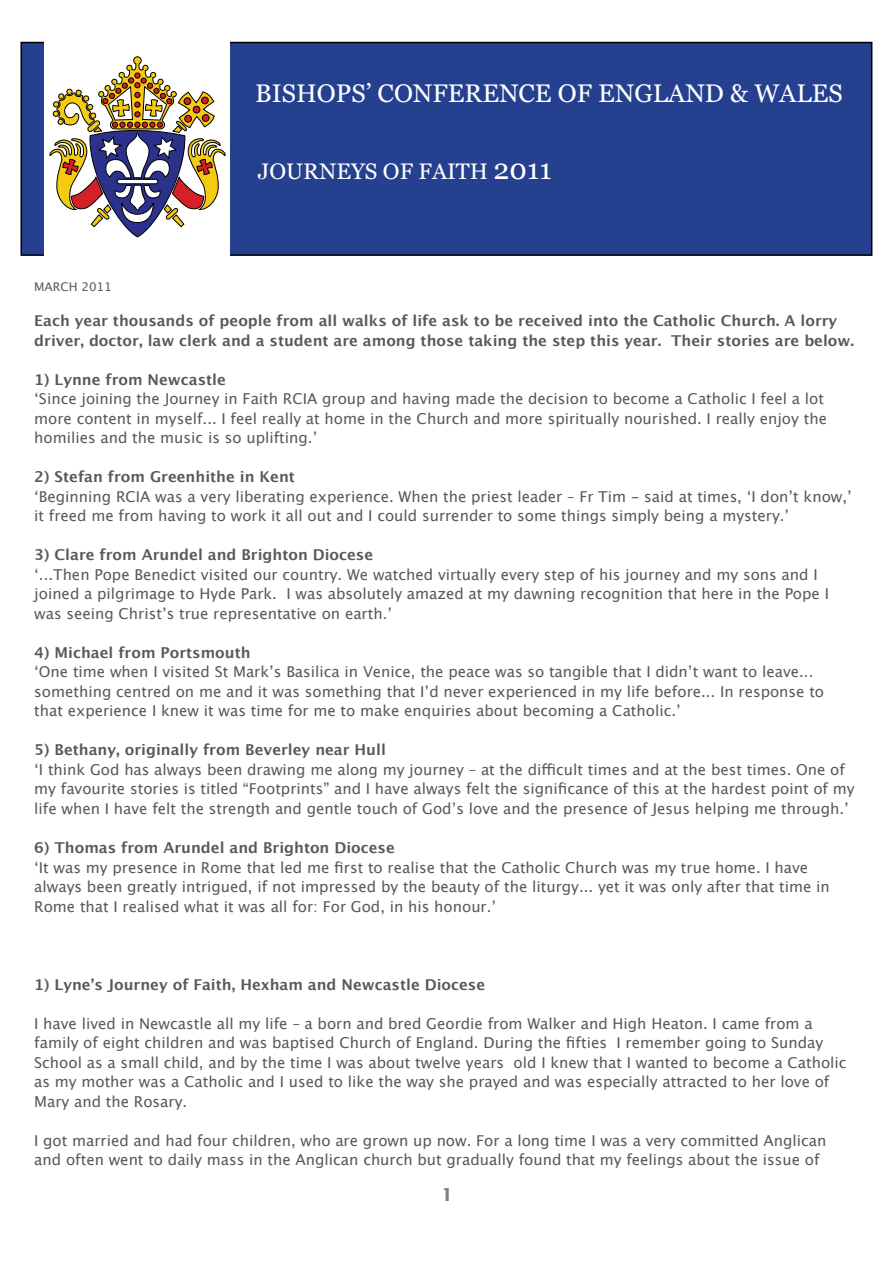
<style>
.page{position:relative;width:893px;height:1263px;background:#fff}
.page>*{position:absolute;margin:0;border:0;box-sizing:border-box;transform-origin:0 0}
.t1{font:25.5px "Georgia";color:#fff}
.t2{font:22.5px "Georgia";color:#fff}
.t3{font:600 18px "Lucida Sans";color:#808285}
.t4{font:15px/19.5px "Lucida Grande";color:#58595b}
.t5{font:700 15px/19.5px "Lucida Grande";color:#58595b}
.t6{font:12px "Lucida Grande";color:#58595b}
.s1{font-size:28.5px}
</style>
<div class="page">
<div style="left:21px;top:43px;width:851px;height:212px;background:#25408f"></div>
<div style="left:21px;top:42px;width:851px;height:214px;border:2px solid #000"></div>
<div style="left:44px;top:37px;width:186px;height:223px;background:#fff"></div>
<svg style="left:49px;top:57px;width:177px;height:180px"></svg>
<h1 class="t1" style="left:255px;top:78px;width:589px">BISHOPS’ CONFERENCE OF ENGLAND &amp; WALES</h1>
<p class="t6" style="left:34px;top:280px;width:79px">MARCH 2011</p>
<h2 class="t2" style="left:258px;top:157px;width:295px">JOURNEYS OF FAITH <span class="s1">2011</span></h2>
<p class="t5" style="left:34px;top:311px;width:821px">Each year thousands of people from all walks of life ask to be received into the Catholic Church. A lorry driver, doctor, law clerk and a student are among those taking the step this year. Their stories are below.</p>
<p class="t5" style="left:34px;top:370px;width:193px">1) Lynne from Newcastle</p>
<p class="t4" style="left:34px;top:389px;width:794px">‘Since joining the Journey in Faith RCIA group and having made the decision to become a Catholic I feel a lot more content in myself... I feel really at home in the Church and more spiritually nourished. I really enjoy the homilies and the music is so uplifting.’</p>
<p class="t5" style="left:34px;top:467px;width:262px">2) Stefan from Greenhithe in Kent</p>
<p class="t4" style="left:34px;top:487px;width:819px">‘Beginning RCIA was a very liberating experience. When the priest leader – Fr Tim - said at times, ‘I don’t know,’ it freed me from having to work it all out and I could surrender to some things simply being a mystery.’</p>
<p class="t5" style="left:34px;top:545px;width:340px">3) Clare from Arundel and Brighton Diocese</p>
<p class="t4" style="left:34px;top:565px;width:796px">‘...Then Pope Benedict visited our country. We watched virtually every step of his journey and my sons and I joined a pilgrimage to Hyde Park. I was absolutely amazed at my dawning recognition that here in the Pope I was seeing Christ’s true representative on earth.’</p>
<p class="t5" style="left:34px;top:643px;width:218px">4) Michael from Portsmouth</p>
<p class="t4" style="left:34px;top:662px;width:791px">‘One time when I visited St Mark’s Basilica in Venice, the peace was so tangible that I didn’t want to leave... something centred on me and it was something that I’d never experienced in my life before... In response to that experience I knew it was time for me to make enquiries about becoming a Catholic.’</p>
<p class="t5" style="left:34px;top:740px;width:353px">5) Bethany, originally from Beverley near Hull</p>
<p class="t4" style="left:34px;top:760px;width:822px">‘I think God has always been drawing me along my journey – at the difficult times and at the best times. One of my favourite stories is titled “Footprints” and I have always felt the significance of this at the hardest point of my life when I have felt the strength and gentle touch of God’s love and the presence of Jesus helping me through.’</p>
<p class="t5" style="left:34px;top:838px;width:362px">6) Thomas from Arundel and Brighton Diocese</p>
<p class="t4" style="left:34px;top:857px;width:797px">‘It was my presence in Rome that led me first to realise that the Catholic Church was my true home. I have always been greatly intrigued, if not impressed by the beauty of the liturgy... yet it was only after that time in<br>Rome that I realised what it was all for: For God, in his honour.’</p>
<p class="t5" style="left:34px;top:974px;width:452px">1) Lyne’s Journey of Faith, Hexham and Newcastle Diocese</p>
<p class="t4" style="left:34px;top:1013px;width:814px">I have lived in Newcastle all my life – a born and bred Geordie from Walker and High Heaton. I came from a family of eight children and was baptised Church of England. During the fifties I remember going to Sunday School as a small child, and by the time I was about twelve years old I knew that I wanted to become a Catholic as my mother was a Catholic and I used to like the way she prayed and was especially attracted to her love of Mary and the Rosary.</p>
<p class="t4" style="left:34px;top:1130px;width:794px">I got married and had four children, who are grown up now. For a long time I was a very committed Anglican and often went to daily mass in the Anglican church but gradually found that my feelings about the issue of</p>
<p class="t3" style="left:442px;top:1185px;width:13px">1</p>
</div>
